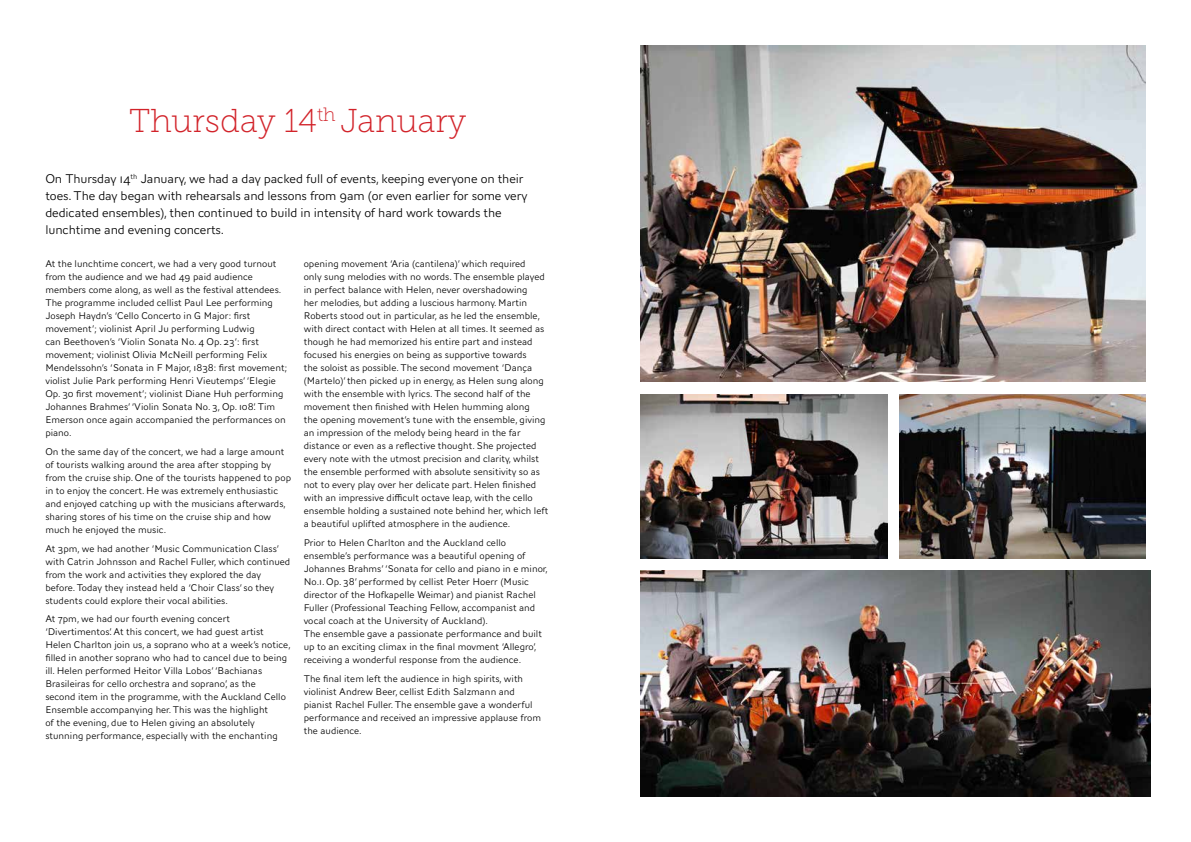
<style>
.page{position:relative;width:1191px;height:842px;background:#fff}
.page>*{position:absolute;margin:0;border:0;box-sizing:border-box;transform-origin:0 0}
.t1{font:33px "Museo Slab 100";color:#d2232a}
.t2{font:300 13px/17px "AW Conqueror Sans";letter-spacing:-.01em;color:#000}
.t3{font:300 10px/13px "AW Conqueror Sans";color:#000}
</style>
<div class="page">
<img style="left:641px;top:45px;width:504px;height:337px">
<img style="left:641px;top:394px;width:246px;height:164px">
<img style="left:899px;top:394px;width:246px;height:164px">
<img style="left:641px;top:571px;width:509px;height:226px">
<h1 class="t1" style="left:129px;top:103px;width:339px">Thursday 14<sup>th</sup> January</h1>
<p class="t2" style="left:45px;top:170px;width:484px">On Thursday 14<sup>th</sup> January, we had a day packed full of events, keeping everyone on their toes. The day began with rehearsals and lessons from 9am (or even earlier for some very dedicated ensembles), then continued to build in intensity of hard work towards the lunchtime and evening concerts.</p>
<p class="t3" style="left:45px;top:257px;width:243px">At the lunchtime concert, we had a very good turnout from the audience and we had 49 paid audience members come along, as well as the festival attendees.<br>The programme included cellist Paul Lee performing Joseph Haydn’s ‘Cello Concerto in G Major: first movement’; violinist April Ju performing Ludwig<br>can Beethoven’s ‘Violin Sonata No. 4 Op. 23’: first movement; violinist Olivia McNeill performing Felix Mendelssohn’s ‘Sonata in F Major, 1838: first movement; violist Julie Park performing Henri Vieutemps’ ‘Elegie Op. 30 first movement’; violinist Diane Huh performing Johannes Brahmes’ ‘Violin Sonata No. 3, Op. 108’. Tim Emerson once again accompanied the performances on piano.</p>
<p class="t3" style="left:45px;top:445px;width:247px">On the same day of the concert, we had a large amount of tourists walking around the area after stopping by from the cruise ship. One of the tourists happened to pop in to enjoy the concert. He was extremely enthusiastic and enjoyed catching up with the musicians afterwards, sharing stores of his time on the cruise ship and how much he enjoyed the music.</p>
<p class="t3" style="left:45px;top:542px;width:246px">At 3pm, we had another ‘Music Communication Class’ with Catrin Johnsson and Rachel Fuller, which continued from the work and activities they explored the day before. Today they instead held a ‘Choir Class’ so they students could explore their vocal abilities.</p>
<p class="t3" style="left:45px;top:612px;width:247px">At 7pm, we had our fourth evening concert ‘Divertimentos’. At this concert, we had guest artist Helen Charlton join us, a soprano who at a week’s notice, filled in another soprano who had to cancel due to being ill. Helen performed Heitor Villa Lobos’ ‘Bachianas Brasileiras for cello orchestra and soprano’, as the<br>second item in the programme, with the Auckland Cello Ensemble accompanying her. This was the highlight<br>of the evening, due to Helen giving an absolutely stunning performance, especially with the enchanting</p>
<p class="t3" style="left:304px;top:257px;width:246px">opening movement ‘Aria (cantilena)’ which required<br>only sung melodies with no words. The ensemble played in perfect balance with Helen, never overshadowing<br>her melodies, but adding a luscious harmony. Martin Roberts stood out in particular, as he led the ensemble, with direct contact with Helen at all times. It seemed as though he had memorized his entire part and instead focused his energies on being as supportive towards<br>the soloist as possible. The second movement ‘Dança (Martelo)’ then picked up in energy, as Helen sung along with the ensemble with lyrics. The second half of the movement then finished with Helen humming along<br>the opening movement’s tune with the ensemble, giving an impression of the melody being heard in the far distance or even as a reflective thought. She projected every note with the utmost precision and clarity, whilst the ensemble performed with absolute sensitivity so as not to every play over her delicate part. Helen finished with an impressive difficult octave leap, with the cello ensemble holding a sustained note behind her, which left a beautiful uplifted atmosphere in the audience.</p>
<p class="t3" style="left:304px;top:536px;width:246px">Prior to Helen Charlton and the Auckland cello ensemble’s performance was a beautiful opening of Johannes Brahms’ ‘Sonata for cello and piano in e minor, No.1. Op. 38’ performed by cellist Peter Hoerr (Music director of the Hofkapelle Weimar) and pianist Rachel Fuller (Professional Teaching Fellow, accompanist and vocal coach at the University of Auckland).<br>The ensemble gave a passionate performance and built up to an exciting climax in the final movment ‘Allegro’, receiving a wonderful response from the audience.</p>
<p class="t3" style="left:304px;top:672px;width:239px">The final item left the audience in high spirits, with violinist Andrew Beer, cellist Edith Salzmann and pianist Rachel Fuller. The ensemble gave a wonderful performance and received an impressive applause from the audience.</p>
</div>
